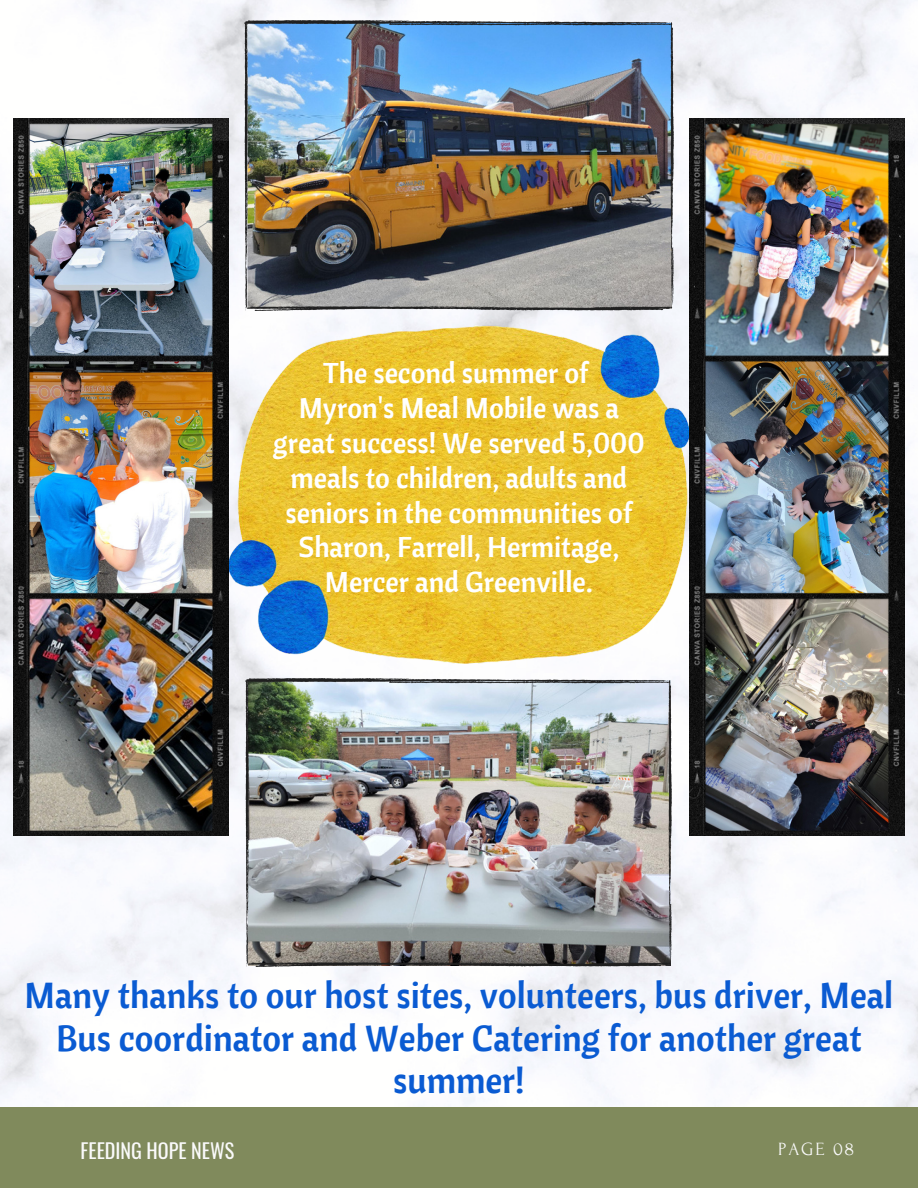
<style>
.page{position:relative;width:918px;height:1188px;background:#fff}
.page>*{position:absolute;margin:0;border:0;box-sizing:border-box;transform-origin:0 0}
.t1{font:36px/42.8px "Cantora One";color:#0a5bd2;text-align:center}
.t2{font:28.5px/34.8px "Cantora One";color:#fff;text-align:center}
.t3{font:20.1px "Oswald";color:#fafafa}
.t4{font:18.6px "Forum";letter-spacing:.1em;color:#fafafa}
</style>
<div class="page">
<img style="left:0;top:0;width:918px;height:1107px">
<img style="left:228px;top:326px;width:461px;height:337px">
<div style="left:0;top:1107px;width:918px;height:81px;background:#808a5c"></div>
<img style="left:13px;top:118px;width:215px;height:718px">
<img style="left:689px;top:118px;width:215px;height:718px">
<img style="left:246px;top:679px;width:426px;height:288px">
<img style="left:245px;top:21px;width:428px;height:289px">
<p class="t2" style="left:273px;top:355px;width:373px">The second summer of<br>Myron's Meal Mobile was a great success! We served 5,000 meals to children, adults and seniors in the communities of<br>Sharon, Farrell, Hermitage,<br>Mercer and Greenville.</p>
<p class="t1" style="left:25px;top:973px;width:870px">Many thanks to our host sites, volunteers, bus driver, Meal<br>Bus coordinator and Weber Catering for another great summer!</p>
<p class="t3" style="left:81px;top:1135px;width:155px">FEEDING HOPE NEWS</p>
<p class="t4" style="left:778px;top:1139px;width:78px">PAGE 08</p>
</div>
